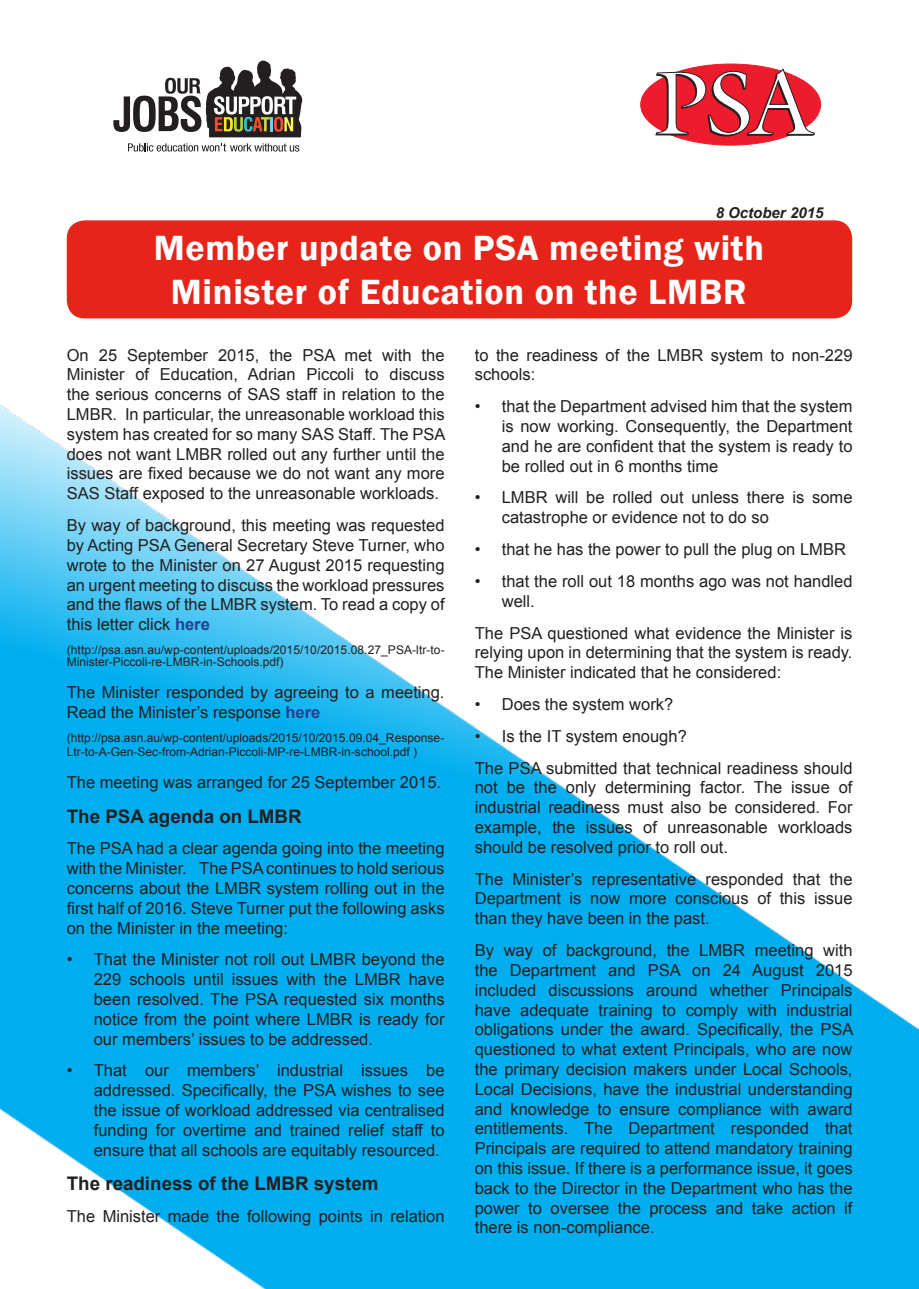
<style>
.page{position:relative;width:919px;height:1289px;background:#fff}
.page>*{position:absolute;margin:0;border:0;box-sizing:border-box;transform-origin:0 0}
.t1{font:600 36px "Franklin Gothic";letter-spacing:.02em;color:#fff}
.Sub_Heading{font:700 18.75px "Arial";color:#231f20}
.body_text{font:16.5px/19.8px "Arial";color:#231f20;text-align:justify}
.Body_text{font:italic 700 15px "Arial";color:#231f20}
.body_text-2{font:12px/12px "Arial";letter-spacing:.005em;color:#231f20}
.s1{font-weight:700;color:#253f8e}
</style>
<div class="page">
<img style="left:0;top:404px;width:918px;height:884px">
<div style="left:67px;top:220px;width:785px;height:98px;background:#e72419;border-radius:18px"></div>
<div style="left:640px;top:64px;width:180px;height:81px;background:#ee1b2c;border-radius:50%"></div>
<svg style="left:655px;top:68px;width:159px;height:68px"></svg>
<svg style="left:113px;top:61px;width:189px;height:76px"></svg>
<svg style="left:128px;top:143px;width:171px;height:9px"></svg>
<p class="Body_text" style="left:715px;top:202px;width:109px">8 October 2015</p>
<p class="t1" style="left:154px;top:226px;width:611px">Member update on PSA meeting with</p>
<p class="t1" style="left:171px;top:269px;width:577px">Minister of Education on the LMBR</p>
<p class="body_text" style="left:67px;top:345px;width:380px">On 25 September 2015, the PSA met with the Minister of Education, Adrian Piccoli to discuss the serious concerns of SAS staff in relation to the LMBR. In particular, the unreasonable workload this system has created for so many SAS Staff. The PSA does not want LMBR rolled out any further until the issues are fixed because we do not want any more SAS Staff exposed to the unreasonable workloads.</p>
<p class="body_text" style="left:67px;top:515px;width:379px">By way of background, this meeting was requested by Acting PSA General Secretary Steve Turner, who wrote to the Minister on 27 August 2015 requesting an urgent meeting to discuss the workload pressures and the flaws of the LMBR system. To read a copy of this letter click <span class="s1">here</span></p>
<p class="body_text-2" style="left:67px;top:644px;width:379px">(http://psa.asn.au/wp-content/uploads/2015/10/2015.08.27_PSA-ltr-to-<br>Minister-Piccoli-re-LMBR-in-Schools.pdf)</p>
<p class="body_text" style="left:67px;top:682px;width:379px">The Minister responded by agreeing to a meeting.<br>Read the Minister’s response <span class="s1">here</span></p>
<p class="body_text-2" style="left:67px;top:730px;width:379px;line-height:14.4px">(http://psa.asn.au/wp-content/uploads/2015/10/2015.09.04_Response-<br>Ltr-to-A-Gen-Sec-from-Adrian-Piccoli-MP-re-LMBR-in-school.pdf )</p>
<p class="body_text" style="left:67px;top:772px;width:376px">The meeting was arranged for 25 September 2015.</p>
<p class="Sub_Heading" style="left:67px;top:803px;width:236px">The PSA agenda on LMBR</p>
<p class="body_text" style="left:67px;top:838px;width:379px">The PSA had a clear agenda going into the meeting with the Minister. The PSA continues to hold serious concerns about the LMBR system rolling out in the first half of 2016. Steve Turner put the following asks on the Minister in the meeting:</p>
<p class="body_text" style="left:94px;top:949px;width:352px;text-indent:-27px">• That the Minister not roll out LMBR beyond the 229 schools until issues with the LMBR have been resolved. The PSA requested six months notice from the point where LMBR is ready for our members’ issues to be addressed.</p>
<p class="body_text" style="left:94px;top:1060px;width:352px;text-indent:-27px">• That our members’ industrial issues be addressed. Specifically, the PSA wishes to see the issue of workload addressed via centralised funding for overtime and trained relief staff to ensure that all schools are equitably resourced.</p>
<p class="Sub_Heading" style="left:67px;top:1171px;width:313px">The readiness of the LMBR system</p>
<p class="body_text" style="left:67px;top:1206px;width:379px">The Minister made the following points in relation</p>
<p class="body_text" style="left:474px;top:345px;width:379px">to the readiness of the LMBR system to non-229 schools:</p>
<p class="body_text" style="left:501px;top:397px;width:352px;text-indent:-27px">• that the Department advised him that the system is now working. Consequently, the Department and he are confident that the system is ready to be rolled out in 6 months time</p>
<p class="body_text" style="left:501px;top:488px;width:352px;text-indent:-27px">• LMBR will be rolled out unless there is some catastrophe or evidence not to do so</p>
<p class="body_text" style="left:474px;top:539px;width:372px">• that he has the power to pull the plug on LMBR</p>
<p class="body_text" style="left:501px;top:571px;width:352px;text-indent:-27px">• that the roll out 18 months ago was not handled well.</p>
<p class="body_text" style="left:474px;top:623px;width:379px">The PSA questioned what evidence the Minister is relying upon in determining that the system is ready.<br>The Minister indicated that he considered:</p>
<p class="body_text" style="left:474px;top:694px;width:200px">• Does the system work?</p>
<p class="body_text" style="left:474px;top:726px;width:213px">• Is the IT system enough?</p>
<p class="body_text" style="left:474px;top:758px;width:379px">The PSA submitted that technical readiness should not be the only determining factor. The issue of industrial readiness must also be considered. For example, the issues of unreasonable workloads should be resolved prior to roll out.</p>
<p class="body_text" style="left:474px;top:869px;width:379px">The Minister’s representative responded that the Department is now more conscious of this issue than they have been in the past.</p>
<p class="body_text" style="left:474px;top:940px;width:380px">By way of background, the LMBR meeting with the Department and PSA on 24 August 2015 included discussions around whether Principals have adequate training to comply with industrial obligations under the award. Specifically, the PSA questioned to what extent Principals, who are now the primary decision makers under Local Schools, Local Decisions, have the industrial understanding and knowledge to ensure compliance with award entitlements. The Department responded that Principals are required to attend mandatory training on this issue. If there is a performance issue, it goes back to the Director in the Department who has the power to oversee the process and take action if there is non-compliance.</p>
</div>
